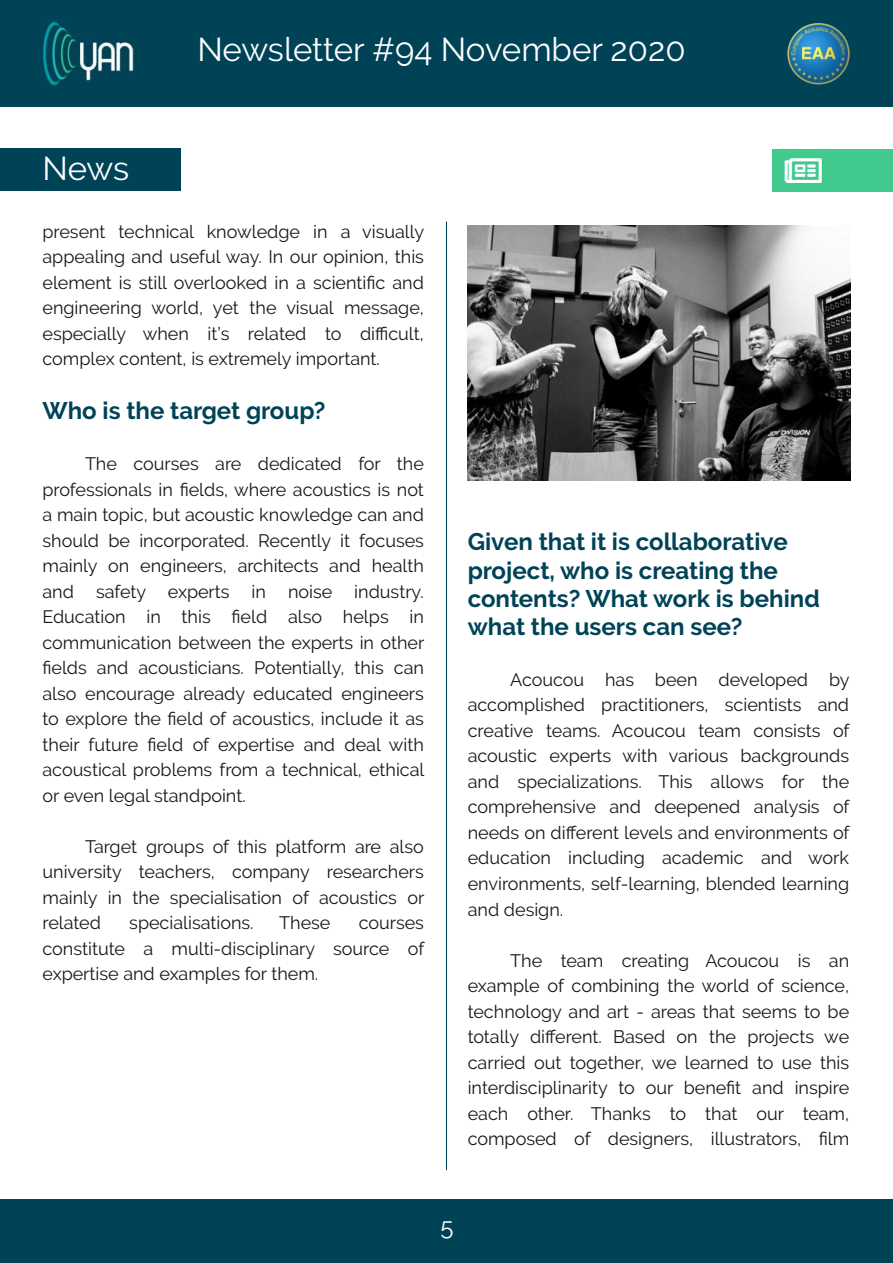
<style>
.page{position:relative;width:893px;height:1263px;background:#fff}
.page>*{position:absolute;margin:0;border:0;box-sizing:border-box;transform-origin:0 0}
.t1{font:33px "Raleway";color:#fff}
.t2{font:700 24px/28.2px "Raleway";color:#004357}
.t3{font:24px "Raleway";color:#fff}
.t4{font:18px/25.5px "Raleway";color:#181715;text-align:justify}
</style>
<div class="page">
<div style="left:0;top:0;width:893px;height:106px;background:#004357"></div>
<img style="left:787px;top:23px;width:63px;height:62px">
<img style="left:43px;top:21px;width:90px;height:64px">
<div style="left:0;top:1199px;width:893px;height:64px;background:#004357"></div>
<div style="left:0;top:148px;width:180px;height:43px;background:#004357"></div>
<div style="left:773px;top:149px;width:120px;height:42px;background:#41c98e"></div>
<hr style="left:446px;top:222px;width:1px;height:948px;background:#004357">
<img style="left:468px;top:226px;width:382px;height:255px">
<h1 class="t1" style="left:43px;top:149px;width:88px">News</h1>
<h1 class="t1" style="left:197px;top:30px;width:490px">Newsletter #94 November 2020</h1>
<p class="t4" style="left:43px;top:219px;width:383px">present technical knowledge in a visually appealing and useful way. In our opinion, this element is still overlooked in a scientific and engineering world, yet the visual message, especially when it’s related to difficult, complex content, is extremely important.</p>
<h2 class="t2" style="left:43px;top:397px;width:285px">Who is the target group?</h2>
<p class="t4" style="left:43px;top:451px;width:383px;text-indent:43px">The courses are dedicated for the professionals in fields, where acoustics is not a main topic, but acoustic knowledge can and should be incorporated. Recently it focuses mainly on engineers, architects and health and safety experts in noise industry.<br>Education in this field also helps in communication between the experts in other fields and acousticians. Potentially, this can also encourage already educated engineers to explore the field of acoustics, include it as their future field of expertise and deal with acoustical problems from a technical, ethical or even legal standpoint.</p>
<p class="t4" style="left:43px;top:833px;width:383px;text-indent:43px">Target groups of this platform are also university teachers, company researchers mainly in the specialisation of acoustics or related</p>
<p class="t4" style="left:129px;top:910px;width:126px">specialisations.</p>
<p class="t4" style="left:279px;top:910px;width:53px">These</p>
<p class="t4" style="left:43px;top:910px;width:383px;text-indent:316px">courses constitute a multi-disciplinary source of expertise and examples for them.</p>
<h2 class="t2" style="left:468px;top:528px;width:354px">Given that it is collaborative project, who is creating the contents? What work is behind what the users can see?</h2>
<p class="t4" style="left:468px;top:667px;width:383px;text-indent:43px">Acoucou has been developed by accomplished practitioners, scientists and creative teams. Acoucou team consists of acoustic experts with various backgrounds and specializations. This allows for the comprehensive and deepened analysis of needs on different levels and environments of education including academic and work environments, self-learning, blended learning and design.</p>
<p class="t4" style="left:468px;top:947px;width:383px;text-indent:43px">The team creating Acoucou is an example of combining the world of science, technology and art - areas that seems to be totally different. Based on the projects we carried out together, we learned to use this interdisciplinarity to our benefit and inspire each other. Thanks to that our team, composed of designers, illustrators, film</p>
<h2 class="t3" style="left:440px;top:1213px;width:15px">5</h2>
</div>
